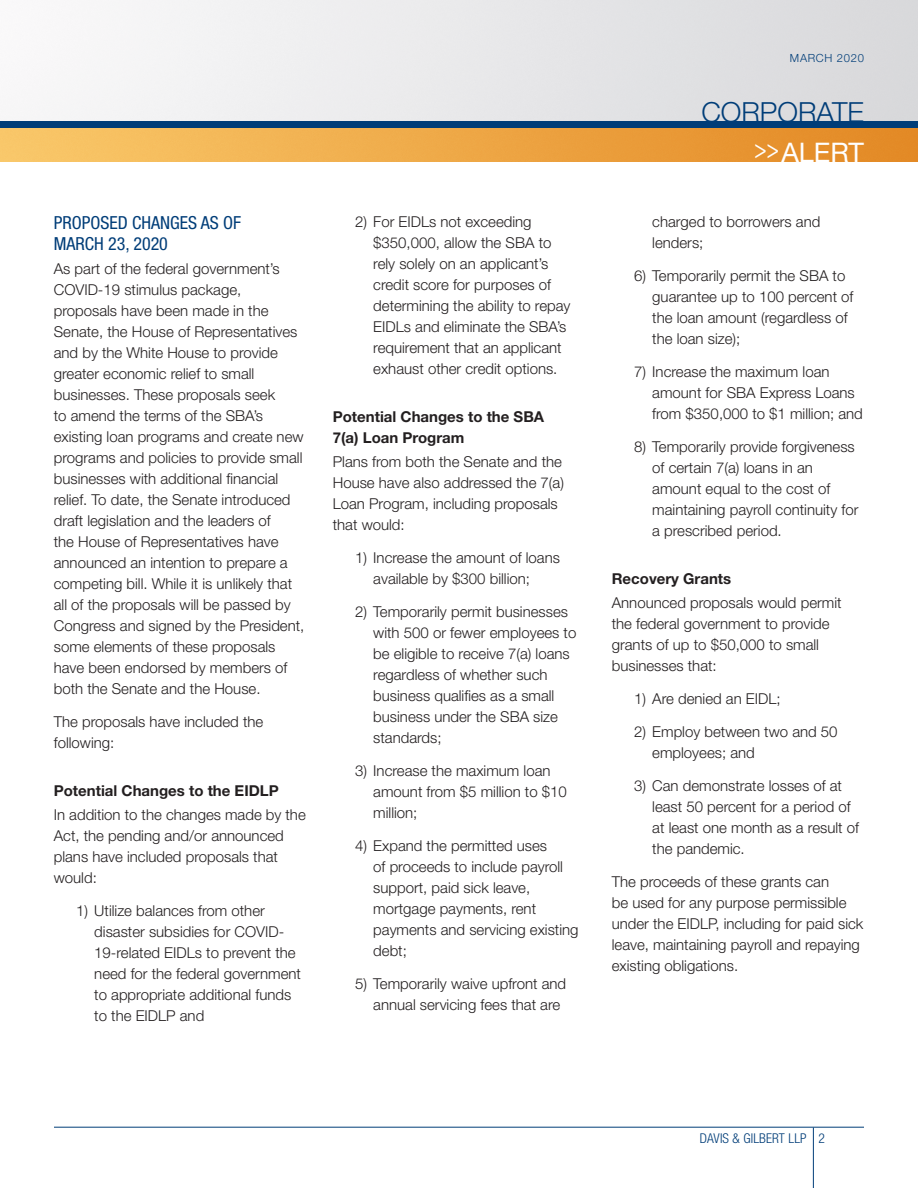
<style>
.page{position:relative;width:918px;height:1188px;background:#fff}
.page>*{position:absolute;margin:0;border:0;box-sizing:border-box;transform-origin:0 0}
.t1{font:300 27.75px "Helvetica Neue LT Std";color:#003d78}
.t2{font:27px "Helvetica Neue LT Std";color:#fff;scale:.75 1}
._04__d_Story_Subhead{font:condensed 18px/21px "Helvetica Neue LT Std";color:#003d78}
._02_e_Story_Body{font:300 15px/21px "Helvetica Neue LT Std";color:#231f20}
._04__e_Story_Subhead{font:700 15px/21px "Helvetica Neue LT Std";color:#231f20}
._03c_Article_Body_wh{font:300 condensed 13.5px "Helvetica Neue LT Std";letter-spacing:.01em;color:#003d78}
.t3{font:300 11.25px "Helvetica Neue LT Std";letter-spacing:.06em;color:#003d78}
</style>
<div class="page">
<img style="left:0;top:0;width:918px;height:122px">
<div style="left:0;top:122px;width:918px;height:40px;background:linear-gradient(to right,#fac86a,#e38823)"></div>
<div style="left:0;top:122px;width:918px;height:6px;background:#003d78"></div>
<hr style="left:813px;top:1128px;width:1px;height:60px;background:#003d78">
<hr style="left:54px;top:1127px;width:810px;height:1px;background:#003d78">
<p class="_04__d_Story_Subhead" style="left:54px;top:212px;width:189px">PROPOSED CHANGES AS OF<br>MARCH 23, 2020</p>
<p class="_02_e_Story_Body" style="left:54px;top:258px;width:252px">As part of the federal government’s COVID-19 stimulus package, proposals have been made in the Senate, the House of Representatives and by the White House to provide greater economic relief to small businesses. These proposals seek<br>to amend the terms of the SBA’s existing loan programs and create new programs and policies to provide small businesses with additional financial relief. To date, the Senate introduced draft legislation and the leaders of<br>the House of Representatives have announced an intention to prepare a competing bill. While it is unlikely that all of the proposals will be passed by Congress and signed by the President, some elements of these proposals have been endorsed by members of both the Senate and the House.</p>
<p class="_02_e_Story_Body" style="left:54px;top:711px;width:211px">The proposals have included the following:</p>
<p class="_04__e_Story_Subhead" style="left:54px;top:780px;width:227px">Potential Changes to the EIDLP</p>
<p class="_02_e_Story_Body" style="left:54px;top:804px;width:254px">In addition to the changes made by the<br>Act, the pending and/or announced plans have included proposals that would:</p>
<p class="_02_e_Story_Body" style="left:94px;top:900px;width:208px;text-indent:-18px">1) Utilize balances from other disaster subsidies for COVID-<br>19-related EIDLs to prevent the need for the federal government to appropriate additional funds to the EIDLP and</p>
<p class="t3" style="left:790px;top:51px;width:76px">MARCH 2020</p>
<h1 class="t1" style="left:558px;top:95px;width:308px">LABOR &amp; EMPLOYMENT</h1>
<h2 class="t2" style="left:755px;top:136px;width:147px">&gt;&gt;ALERT</h2>
<h1 class="t1" style="left:701px;top:95px;width:164px">CORPORATE</h1>
<p class="_02_e_Story_Body" style="left:373px;top:211px;width:199px;text-indent:-18px">2) For EIDLs not exceeding $350,000, allow the SBA to rely solely on an applicant’s credit score for purposes of determining the ability to repay<br>EIDLs and eliminate the SBA’s requirement that an applicant exhaust other credit options.</p>
<p class="_04__e_Story_Subhead" style="left:333px;top:406px;width:213px">Potential Changes to the SBA<br>7(a) Loan Program</p>
<p class="_02_e_Story_Body" style="left:333px;top:451px;width:233px">Plans from both the Senate and the<br>House have also addressed the 7(a)<br>Loan Program, including proposals that would:</p>
<p class="_02_e_Story_Body" style="left:373px;top:547px;width:188px;text-indent:-18px">1) Increase the amount of loans available by $300 billion;</p>
<p class="_02_e_Story_Body" style="left:373px;top:601px;width:205px;text-indent:-18px">2) Temporarily permit businesses with 500 or fewer employees to be eligible to receive 7(a) loans regardless of whether such business qualifies as a small business under the SBA size standards;</p>
<p class="_02_e_Story_Body" style="left:373px;top:760px;width:195px;text-indent:-18px">3) Increase the maximum loan amount from $5 million to $10 million;</p>
<p class="_02_e_Story_Body" style="left:373px;top:835px;width:207px;text-indent:-18px">4) Expand the permitted uses<br>of proceeds to include payroll support, paid sick leave, mortgage payments, rent payments and servicing existing debt;</p>
<p class="_02_e_Story_Body" style="left:373px;top:973px;width:194px;text-indent:-18px">5) Temporarily waive upfront and annual servicing fees that are</p>
<p class="_02_e_Story_Body" style="left:652px;top:211px;width:170px">charged to borrowers and lenders;</p>
<p class="_02_e_Story_Body" style="left:652px;top:265px;width:203px;text-indent:-18px">6) Temporarily permit the SBA to guarantee up to 100 percent of the loan amount (regardless of the loan size);</p>
<p class="_02_e_Story_Body" style="left:652px;top:361px;width:212px;text-indent:-18px">7) Increase the maximum loan amount for SBA Express Loans from $350,000 to $1 million; and</p>
<p class="_02_e_Story_Body" style="left:652px;top:436px;width:208px;text-indent:-18px">8) Temporarily provide forgiveness of certain 7(a) loans in an amount equal to the cost of maintaining payroll continuity for a prescribed period.</p>
<p class="_04__e_Story_Subhead" style="left:612px;top:568px;width:121px">Recovery Grants</p>
<p class="_02_e_Story_Body" style="left:612px;top:592px;width:231px">Announced proposals would permit the federal government to provide grants of up to $50,000 to small businesses that:</p>
<p class="_02_e_Story_Body" style="left:634px;top:688px;width:148px">1) Are denied an EIDL;</p>
<p class="_02_e_Story_Body" style="left:652px;top:721px;width:187px;text-indent:-18px">2) Employ between two and 50 employees; and</p>
<p class="_02_e_Story_Body" style="left:652px;top:775px;width:208px;text-indent:-18px">3) Can demonstrate losses of at least 50 percent for a period of at least one month as a result of the pandemic.</p>
<p class="_02_e_Story_Body" style="left:612px;top:870px;width:253px">The proceeds of these grants can<br>be used for any purpose permissible under the EIDLP, including for paid sick leave, maintaining payroll and repaying existing obligations.</p>
<p class="_03c_Article_Body_wh" style="left:700px;top:1131px;width:108px">DAVIS &amp; GILBERT LLP</p>
<p class="_03c_Article_Body_wh" style="left:819px;top:1131px;width:8px">2</p>
</div>
